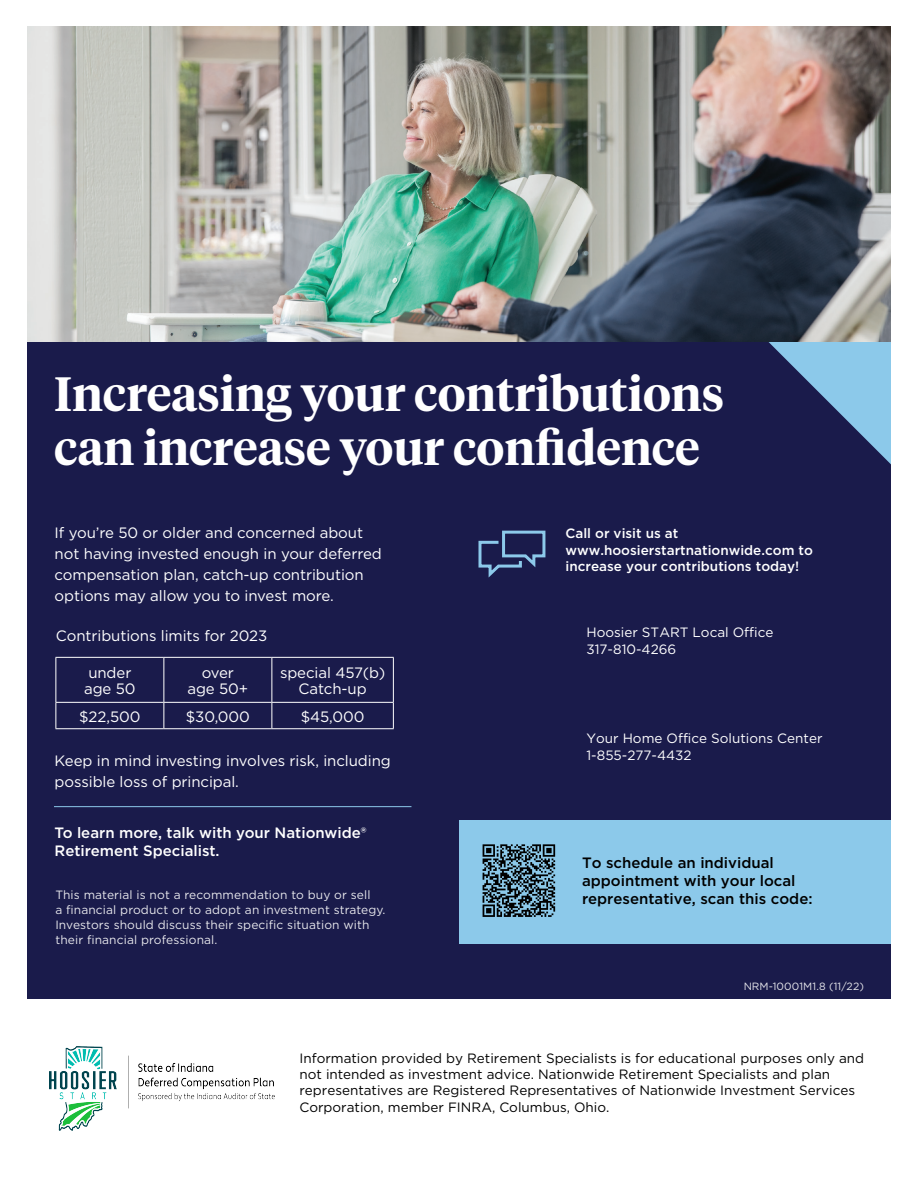
<style>
.page{position:relative;width:918px;height:1188px;background:#fff}
.page>*{position:absolute;margin:0;border:0;box-sizing:border-box;transform-origin:0 0}
.t1{font:600 48px/54px "Tiempos Headline";color:#fff}
.t2{font:15px/21px "Gotham";letter-spacing:-.005em;color:#fff}
.t3{font:500 15px/18px "Gotham";color:#000}
.t4{font:500 15px/18px "Gotham";color:#fff}
.t5{font:13.5px/16.2px "Gotham";color:#000}
.t6{font:500 13.5px/16.2px "Gotham";color:#fff}
.t7{font:13.5px/17px "Gotham";color:#fff}
.t8{font:12px/15px "Gotham";letter-spacing:.01em;color:#fff}
.t9{font:10.5px "Gotham";letter-spacing:.01em;color:#fff}
</style>
<div class="page">
<div style="left:27px;top:28px;width:864px;height:971px;background:#1a1b4b"></div>
<svg style="left:766px;top:341px;width:125px;height:123px"></svg>
<div style="left:459px;top:821px;width:431px;height:123px;background:#8cc9ea"></div>
<svg style="left:478px;top:530px;width:68px;height:48px"></svg>
<hr style="left:54px;top:806px;width:357px;height:1px;background:#8cc9ea">
<hr style="left:56px;top:657px;width:108px;height:1px;background:#fff">
<hr style="left:56px;top:658px;width:1px;height:44px;background:#fff">
<hr style="left:164px;top:657px;width:108px;height:1px;background:#fff">
<hr style="left:164px;top:658px;width:1px;height:44px;background:#fff">
<hr style="left:272px;top:657px;width:122px;height:1px;background:#fff">
<hr style="left:272px;top:658px;width:1px;height:44px;background:#fff">
<hr style="left:393px;top:658px;width:1px;height:44px;background:#fff">
<hr style="left:56px;top:702px;width:108px;height:1px;background:#fff">
<svg style="left:56px;top:703px;width:1px;height:25px"></svg>
<hr style="left:164px;top:702px;width:108px;height:1px;background:#fff">
<svg style="left:164px;top:703px;width:1px;height:25px"></svg>
<hr style="left:272px;top:702px;width:122px;height:1px;background:#fff">
<svg style="left:272px;top:703px;width:1px;height:25px"></svg>
<svg style="left:393px;top:703px;width:1px;height:25px"></svg>
<hr style="left:56px;top:728px;width:108px;height:1px;background:#fff">
<hr style="left:164px;top:728px;width:108px;height:1px;background:#fff">
<hr style="left:272px;top:728px;width:122px;height:1px;background:#fff">
<img style="left:27px;top:27px;width:864px;height:314px">
<svg style="left:483px;top:844px;width:72px;height:73px"></svg>
<img style="left:49px;top:1047px;width:225px;height:84px">
<h1 class="t1" style="left:54px;top:365px;width:672px">Increasing your contributions can increase your confidence</h1>
<p class="t2" style="left:55px;top:522px;width:329px">If you’re 50 or older and concerned about not having invested enough in your deferred compensation plan, catch-up contribution options may allow you to invest more.</p>
<p class="t2" style="left:56px;top:624px;width:213px">Contributions limits for 2023</p>
<p class="t2" style="left:84px;top:664px;width:53px;line-height:16.5px">under age 50</p>
<p class="t2" style="left:187px;top:664px;width:62px;line-height:16.5px;text-align:center">over age 50+</p>
<p class="t2" style="left:280px;top:664px;width:107px;line-height:16.5px;text-align:center">special 457(b)<br>Catch-up</p>
<p class="t2" style="left:79px;top:705px;width:63px">$22,500</p>
<p class="t2" style="left:186px;top:705px;width:66px">$30,000</p>
<p class="t2" style="left:301px;top:705px;width:65px">$45,000</p>
<p class="t2" style="left:55px;top:749px;width:338px">Keep in mind investing involves risk, including possible loss of principal.</p>
<p class="t4" style="left:55px;top:824px;width:314px">To learn more, talk with your Nationwide®<br>Retirement Specialist.</p>
<p class="t8" style="left:55px;top:887px;width:332px">This material is not a recommendation to buy or sell<br>a financial product or to adopt an investment strategy.<br>Investors should discuss their specific situation with their financial professional.</p>
<p class="t6" style="left:566px;top:526px;width:249px">Call or visit us at www.hoosierstartnationwide.com to increase your contributions today!</p>
<p class="t7" style="left:586px;top:624px;width:188px">Hoosier START Local Office<br>317-810-4266</p>
<p class="t7" style="left:586px;top:731px;width:237px">Your Home Office Solutions Center<br>1-855-277-4432</p>
<p class="t3" style="left:582px;top:854px;width:232px">To schedule an individual appointment with your local representative, scan this code:</p>
<p class="t9" style="left:743px;top:980px;width:122px">NRM-10001M1.8 (11/22)</p>
<p class="t5" style="left:299px;top:1051px;width:566px">Information provided by Retirement Specialists is for educational purposes only and not intended as investment advice. Nationwide Retirement Specialists and plan representatives are Registered Representatives of Nationwide Investment Services Corporation, member FINRA, Columbus, Ohio.</p>
</div>
